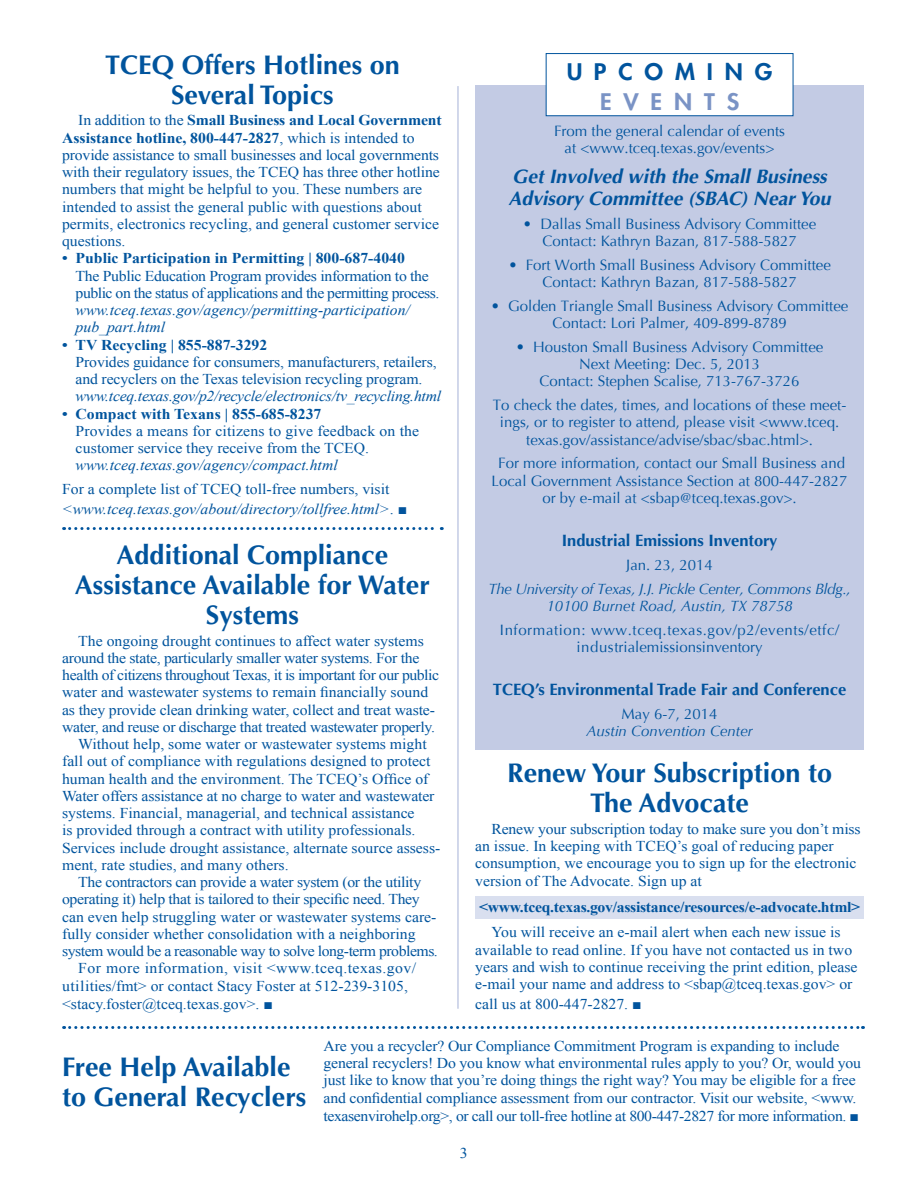
<style>
.page{position:relative;width:918px;height:1188px;background:#fff}
.page>*{position:absolute;margin:0;border:0;box-sizing:border-box;transform-origin:0 0}
.t1{font:700 27px/30px "Optima";color:#01549d;text-align:center}
.t2{font:800 22.2px "Futura";letter-spacing:.5em;color:#01549d;scale:1.07 1}
.t3{font:800 22.2px "Futura";letter-spacing:.5em;color:#7a93c5;scale:1.07 1}
.t4{font:italic 700 19.5px/22.5px "Optima";color:#01549d}
.t5{font:700 16.5px "Optima";color:#01549d}
.t6{font:15px/17.2px "Times New Roman";color:#01549d;scale:1.05 1}
.t7{font:15px/17.2px "Optima";color:#01549d;text-align:center}
.t8{font:italic 15px/17.2px "Times New Roman";color:#01549d;scale:1.05 1}
.t9{font:15px/17.2px "Times New Roman";letter-spacing:-.03em;color:#01549d;scale:1.05 1}
.t10{font:15px "Times New Roman";letter-spacing:-.02em;color:#01549d;scale:1.05 1}
.t11{font:700 15px "Times New Roman";color:#01549d;scale:1.05 1}
.t12{font:italic 15px/17.2px "Optima";letter-spacing:-.02em;color:#01549d;text-align:center}
.t13{font:15px/17.2px "Optima";letter-spacing:.04em;color:#01549d;text-align:center}
.t14{font:700 15px "Times New Roman";letter-spacing:-.02em;color:#01549d;scale:1.05 1}
.t15{font:15px "Times New Roman";letter-spacing:.03em;color:#01549d;scale:1.05 1}
.t16{font:italic 15px "Optima";color:#01549d}
.s1{font-weight:700}
.s2{font-style:normal}
</style>
<div class="page">
<div style="left:475px;top:85px;width:389px;height:665px;background:#c3cbe4"></div>
<svg style="left:64px;top:527px;width:378px;height:3px"></svg>
<svg style="left:64px;top:1026px;width:799px;height:3px"></svg>
<div style="left:546px;top:53px;width:247px;height:63px;background:#fff;border:1px solid #01549d"></div>
<hr style="left:457px;top:86px;width:2px;height:923px;background:#c3cbe4">
<div style="left:475px;top:896px;width:389px;height:23px;background:#d9dfef"></div>
<h1 class="t1" style="left:105px;top:50px;width:296px">TCEQ Offers Hotlines on<br>Several Topics</h1>
<p class="t6" style="left:62px;top:112px;width:363px;text-indent:16px">In addition to the <span class="s1">Small Business and Local Government Assistance hotline, 800-447-2827</span>, which is intended to provide assistance to small businesses and local governments with their regulatory issues, the TCEQ has three other hotline numbers that might be helpful to you. These numbers are intended to assist the general public with questions about permits, electronics recycling, and general customer service questions.</p>
<p class="t11" style="left:62px;top:248px;width:328px">• Public Participation in Permitting | 800-687-4040</p>
<p class="t9" style="left:76px;top:267px;width:348px">The Public Education Program provides information to the public on the status of applications and the permitting process.</p>
<p class="t8" style="left:76px;top:301px;width:320px">www.tceq.texas.gov/agency/permitting-participation/ pub_part.html</p>
<p class="t11" style="left:62px;top:334px;width:197px">• TV Recycling | 855-887-3292</p>
<p class="t6" style="left:76px;top:353px;width:345px">Provides guidance for consumers, manufacturers, retailers, and recyclers on the Texas television recycling program.</p>
<p class="t8" style="left:76px;top:387px;width:350px">www.tceq.texas.gov/p2/recycle/electronics/tv_recycling.html</p>
<p class="t11" style="left:62px;top:403px;width:248px">• Compact with Texans | 855-685-8237</p>
<p class="t6" style="left:76px;top:422px;width:329px">Provides a means for citizens to give feedback on the customer service they receive from the TCEQ.</p>
<p class="t8" style="left:76px;top:456px;width:251px">www.tceq.texas.gov/agency/compact.html</p>
<p class="t8" style="left:62px;top:479px;width:330px;line-height:19.5px"><span class="s2">For a complete list of TCEQ toll-free numbers, visit </span>&lt;www.tceq.texas.gov/about/directory/tollfree.html&gt;<span class="s2">. ■</span></p>
<h1 class="t1" style="left:75px;top:540px;width:356px">Additional Compliance<br>Assistance Available for Water<br>Systems</h1>
<p class="t6" style="left:78px;top:632px;width:331px">The ongoing drought continues to affect water systems</p>
<p class="t10" style="left:62px;top:648px;width:342px">around the state, particularly smaller water systems. For the</p>
<p class="t9" style="left:62px;top:666px;width:360px">health of citizens throughout Texas, it is important for our public</p>
<p class="t6" style="left:62px;top:684px;width:350px">water and wastewater systems to remain financially sound</p>
<p class="t6" style="left:62px;top:701px;width:357px">as they provide clean drinking water, collect and treat waste-</p>
<p class="t10" style="left:62px;top:717px;width:357px">water, and reuse or discharge that treated wastewater properly.</p>
<p class="t6" style="left:78px;top:735px;width:333px">Without help, some water or wastewater systems might</p>
<p class="t6" style="left:62px;top:753px;width:352px">fall out of compliance with regulations designed to protect</p>
<p class="t6" style="left:62px;top:770px;width:350px">human health and the environment. The TCEQ’s Office of</p>
<p class="t6" style="left:62px;top:787px;width:356px">Water offers assistance at no charge to water and wastewater</p>
<p class="t6" style="left:62px;top:804px;width:337px">systems. Financial, managerial, and technical assistance</p>
<p class="t6" style="left:62px;top:822px;width:338px">is provided through a contract with utility professionals.</p>
<p class="t6" style="left:62px;top:839px;width:362px">Services include drought assistance, alternate source assess-</p>
<p class="t6" style="left:62px;top:856px;width:217px">ment, rate studies, and many others.</p>
<p class="t10" style="left:78px;top:872px;width:328px">The contractors can provide a water system (or the utility</p>
<p class="t10" style="left:62px;top:889px;width:342px">operating it) help that is tailored to their specific need. They</p>
<p class="t6" style="left:62px;top:908px;width:358px">can even help struggling water or wastewater systems care-</p>
<p class="t6" style="left:62px;top:925px;width:338px">fully consider whether consolidation with a neighboring</p>
<p class="t9" style="left:62px;top:942px;width:359px">system would be a reasonable way to solve long-term problems.</p>
<p class="t15" style="left:78px;top:958px;width:323px">For more information, visit &lt;www.tceq.texas.gov/</p>
<p class="t6" style="left:62px;top:977px;width:331px">utilities/fmt&gt; or contact Stacy Foster at 512-239-3105,</p>
<p class="t6" style="left:62px;top:995px;width:202px">&lt;stacy.foster@tceq.texas.gov&gt;. ■</p>
<h2 class="t2" style="left:567px;top:56px;width:193px">UPCOMING</h2>
<h2 class="t3" style="left:600px;top:87px;width:132px">EVENTS</h2>
<p class="t7" style="left:554px;top:123px;width:232px">From the general calendar of events at &lt;www.tceq.texas.gov/events&gt;</p>
<h3 class="t4" style="left:509px;top:165px;width:324px">Get Involved with the Small Business<br>Advisory Committee (SBAC) Near You</h3>
<p class="t7" style="left:523px;top:216px;width:295px">• Dallas Small Business Advisory Committee<br>Contact: Kathryn Bazan, 817-588-5827</p>
<p class="t7" style="left:508px;top:257px;width:324px">• Fort Worth Small Business Advisory Committee<br>Contact: Kathryn Bazan, 817-588-5827</p>
<p class="t7" style="left:491px;top:297px;width:359px">• Golden Triangle Small Business Advisory Committee<br>Contact: Lori Palmer, 409-899-8789</p>
<p class="t7" style="left:516px;top:338px;width:309px">• Houston Small Business Advisory Committee<br>Next Meeting: Dec. 5, 2013<br>Contact: Stephen Scalise, 713-767-3726</p>
<p class="t7" style="left:493px;top:397px;width:355px">To check the dates, times, and locations of these meet&shy;ings, or to register to attend, please visit &lt;www.tceq. texas.gov/assistance/advise/sbac/sbac.html&gt;.</p>
<p class="t7" style="left:492px;top:455px;width:357px">For more information, contact our Small Business and<br>Local Government Assistance Section at 800-447-2827 or by e-mail at &lt;sbap@tceq.texas.gov&gt;.</p>
<p class="t5" style="left:562px;top:531px;width:217px">Industrial Emissions Inventory</p>
<p class="t7" style="left:626px;top:557px;width:88px">Jan. 23, 2014</p>
<p class="t12" style="left:488px;top:580px;width:364px">The University of Texas, J.J. Pickle Center, Commons Bldg.,<br>10100 Burnet Road, Austin, TX 78758</p>
<p class="t13" style="left:500px;top:621px;width:341px">Information: www.tceq.texas.gov/p2/events/etfc/ industrialemissionsinventory</p>
<p class="t5" style="left:493px;top:680px;width:355px">TCEQ’s Environmental Trade Fair and Conference</p>
<p class="t7" style="left:622px;top:706px;width:97px">May 6-7, 2014</p>
<p class="t16" style="left:586px;top:723px;width:168px">Austin Convention Center</p>
<h1 class="t1" style="left:507px;top:758px;width:326px">Renew Your Subscription to<br>The Advocate</h1>
<p class="t6" style="left:475px;top:820px;width:369px;text-indent:16px">Renew your subscription today to make sure you don’t miss an issue. In keeping with TCEQ’s goal of reducing paper consumption, we encourage you to sign up for the electronic version of The Advocate. Sign up at</p>
<p class="t14" style="left:479px;top:896px;width:365px">&lt;www.tceq.texas.gov/assistance/resources/e-advocate.html&gt;</p>
<p class="t6" style="left:475px;top:924px;width:366px;text-align:center">You will receive an e-mail alert when each new issue is available to read online. If you have not contacted us in two years and wish to continue receiving the print edition, please e-mail your name and address to &lt;sbap@tceq.texas.gov&gt; or</p>
<p class="t6" style="left:475px;top:995px;width:160px">call us at 800-447-2827. ■</p>
<h1 class="t1" style="left:62px;top:1052px;width:246px;text-align:left">Free Help Available to General Recyclers</h1>
<p class="t6" style="left:324px;top:1037px;width:513px">Are you a recycler? Our Compliance Commitment Program is expanding to include general recyclers! Do you know what environmental rules apply to you? Or, would you just like to know that you’re doing things the right way? You may be eligible for a free and confidential compliance assessment from our contractor. Visit our website, &lt;www. texasenvirohelp.org&gt;, or call our toll-free hotline at 800-447-2827 for more information. ■</p>
<p class="t6" style="left:460px;top:1144px;width:9px">3</p>
</div>
